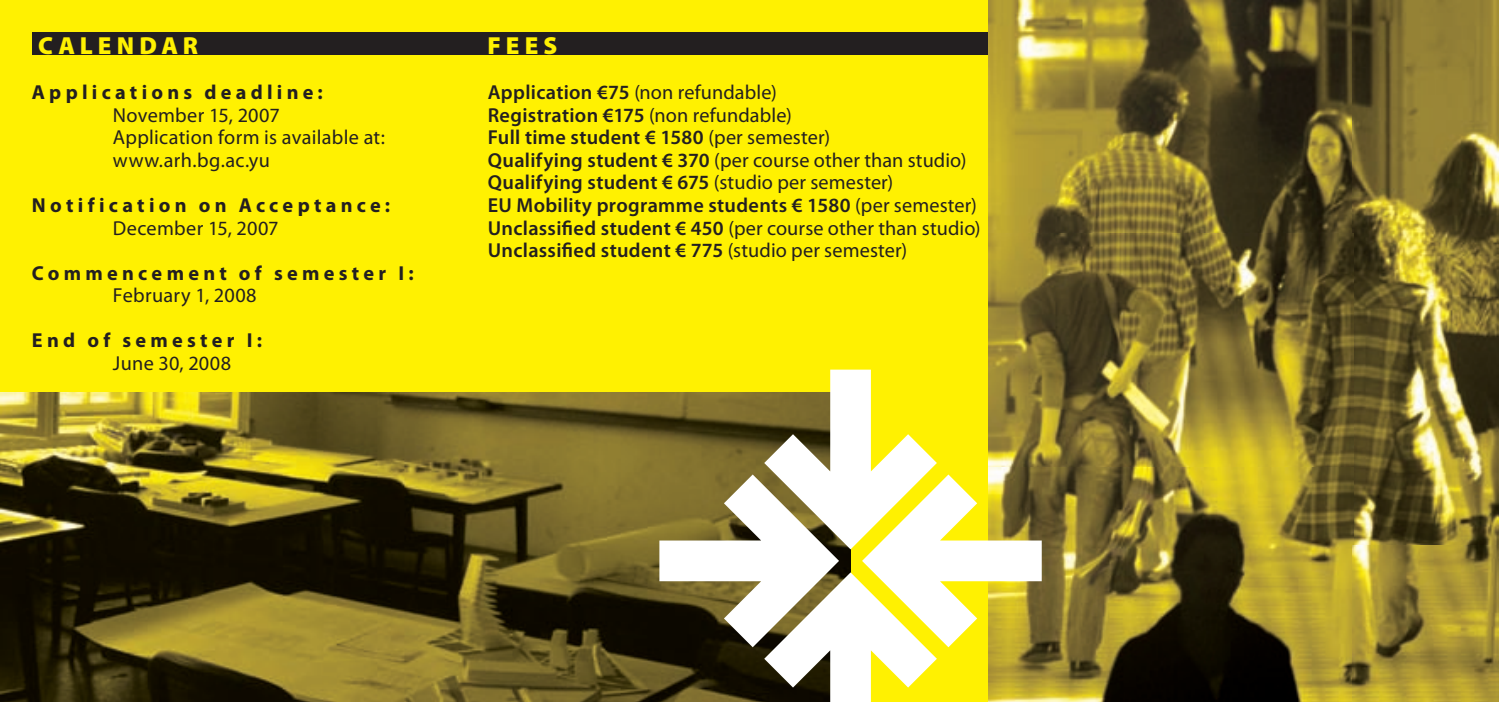
<style>
.page{position:relative;width:1499px;height:702px;background:#fff101}
.page>*{position:absolute;margin:0;border:0;box-sizing:border-box;transform-origin:0 0}
.t1{font:900 24.75px "Myriad Pro";letter-spacing:.2em;color:#fff101}
.t2{font:600 20.25px/22.5px "Myriad Pro";letter-spacing:.015em;color:#231f20}
.t3{font:20.25px/22.5px "Myriad Pro";letter-spacing:.015em;color:#231f20}
.t4{font:700 20.25px "Myriad Pro";letter-spacing:.21em;color:#231f20}
.s1{font-weight:400}
</style>
<div class="page">
<div style="left:32px;top:32px;width:957px;height:22px;background:#231f20"></div>
<img style="left:988px;top:0;width:511px;height:702px">
<img style="left:0;top:392px;width:659px;height:310px">
<svg style="left:659px;top:369px;width:383px;height:333px"></svg>
<p class="t1" style="left:38px;top:32px;width:161px">CALENDAR</p>
<p class="t4" style="left:32px;top:81px;width:292px">Applications deadline:</p>
<p class="t3" style="left:113px;top:104px;width:273px">November 15, 2007<br>Application form is available at: www.arh.bg.ac.yu</p>
<p class="t4" style="left:32px;top:194px;width:360px">Notification on Acceptance:</p>
<p class="t3" style="left:113px;top:217px;width:167px">December 15, 2007</p>
<p class="t4" style="left:32px;top:261px;width:383px">Commencement of semester I:</p>
<p class="t3" style="left:113px;top:284px;width:145px">February 1, 2008</p>
<p class="t4" style="left:32px;top:329px;width:232px">End of semester I:</p>
<p class="t3" style="left:113px;top:352px;width:120px">June 30, 2008</p>
<p class="t1" style="left:487px;top:32px;width:71px">FЕES</p>
<p class="t2" style="left:488px;top:82px;width:494px">Application €75 <span class="s1">(non refundable)<br></span>Registration €175 <span class="s1">(non refundable)<br></span>Full time student € 1580 <span class="s1">(per semester)<br></span>Qualifying student € 370 <span class="s1">(per course other than studio)<br></span>Qualifying student € 675 <span class="s1">(studio per semester)<br></span>EU Mobility programme students € 1580 <span class="s1">(per semester)<br></span>Unclassified student € 450 <span class="s1">(per course other than studio)<br></span>Unclassified student € 775 <span class="s1">(studio per semester)</span></p>
</div>
